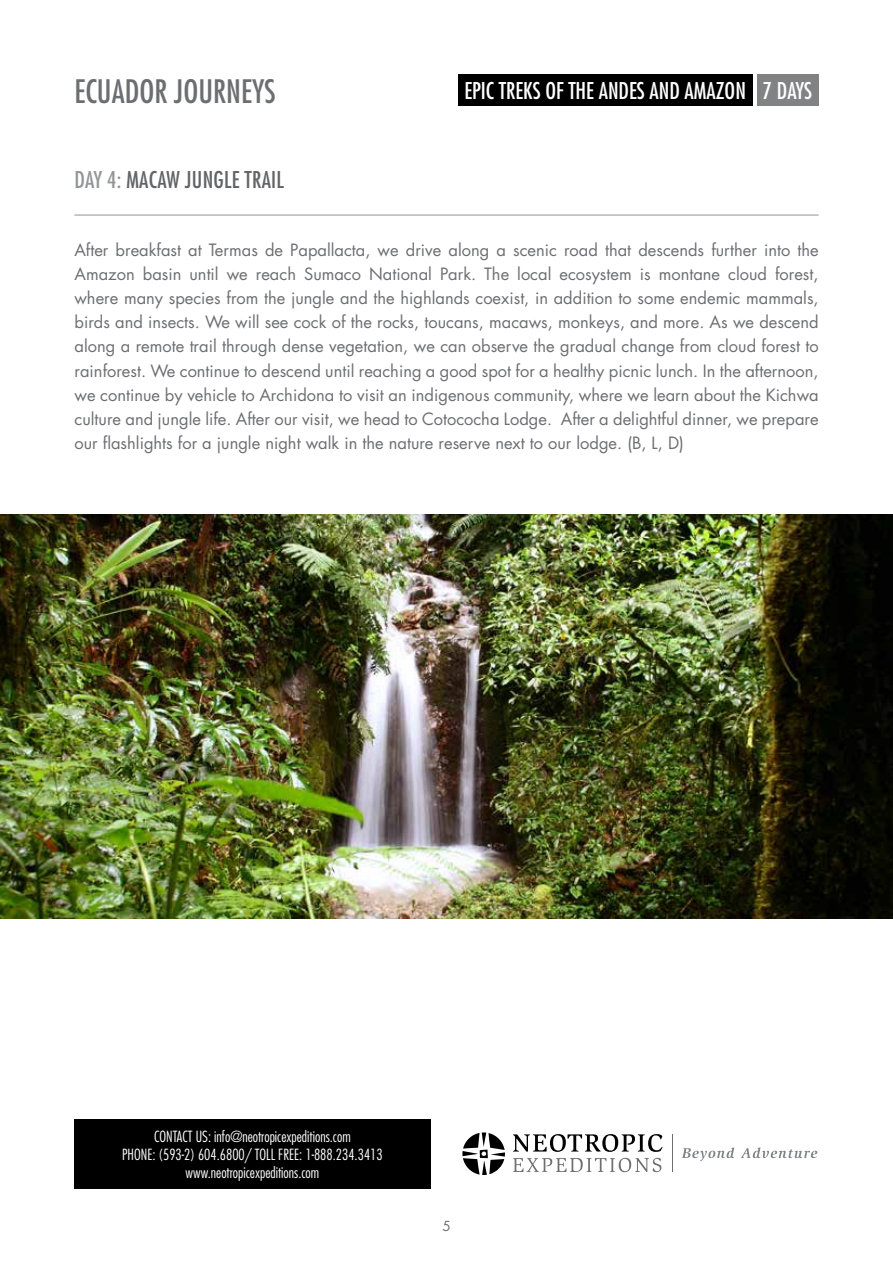
<style>
.page{position:relative;width:893px;height:1263px;background:#fff}
.page>*{position:absolute;margin:0;border:0;box-sizing:border-box;transform-origin:0 0}
.t1{font:condensed 31.5px "Futura Std";color:#6d6e71}
.t2{font:condensed 22.5px "Futura Std";color:#fff}
.t3{font:condensed 22.5px "Futura Std";letter-spacing:.01em;color:#636466}
.t4{font:16.5px/24px "Futura Std";color:#6d6e71;text-align:justify}
.t5{font:300 condensed 15px/18px "Futura Std";color:#fff;text-align:center}
.t6{font:13.5px "Futura Std";color:#6d6e71}
.s1{color:#939598}
</style>
<div class="page">
<div style="left:74px;top:1119px;width:357px;height:69px;background:#000"></div>
<svg style="left:462px;top:1132px;width:43px;height:43px"></svg>
<svg style="left:513px;top:1134px;width:150px;height:18px"></svg>
<svg style="left:513px;top:1158px;width:148px;height:14px"></svg>
<svg style="left:682px;top:1147px;width:52px;height:14px"></svg>
<svg style="left:741px;top:1147px;width:76px;height:11px"></svg>
<hr style="left:672px;top:1134px;width:1px;height:38px;background:#6d6e71">
<hr style="left:74px;top:215px;width:745px;height:1px;background:#939598">
<img style="left:0;top:514px;width:893px;height:404px">
<div style="left:458px;top:74px;width:294px;height:32px;background:#000"></div>
<div style="left:757px;top:74px;width:62px;height:32px;background:#818284"></div>
<h1 class="t1" style="left:74px;top:73px;width:203px">ECUADOR JOURNEYS</h1>
<h2 class="t2" style="left:464px;top:78px;width:349px">EPIC TREKS OF THE ANDES AND AMAZON 7 days</h2>
<h2 class="t3" style="left:74px;top:167px;width:210px"><span class="s1">DAY 4:</span> MACAW JU NGLE TRAIL</h2>
<p class="t4" style="left:74px;top:239px;width:746px">After breakfast at Termas de Papallacta, we drive along a scenic road that descends further into the Amazon basin until we reach Sumaco National Park. The local ecosystem is montane cloud forest, where many species from the jungle and the highlands coexist, in addition to some endemic mammals, birds and insects. We will see cock of the rocks, toucans, macaws, monkeys, and more. As we descend along a remote trail through dense vegetation, we can observe the gradual change from cloud forest to rainforest. We continue to descend until reaching a good spot for a healthy picnic lunch. In the afternoon, we continue by vehicle to Archidona to visit an indigenous community, where we learn about the Kichwa culture and jungle life. After our visit, we head to Cotococha Lodge. After a delightful dinner, we prepare our flashlights for a jungle night walk in the nature reserve next to our lodge. (B, L, D)</p>
<p class="t5" style="left:122px;top:1127px;width:262px">CONTACT US: info@neotropicexpeditions.com<br>PHONE: (593-2) 604.6800/ TOLL FREE: 1-888.234.3413 www.neotropicexpeditions.com</p>
<p class="t6" style="left:442px;top:1218px;width:10px">5</p>
</div>
